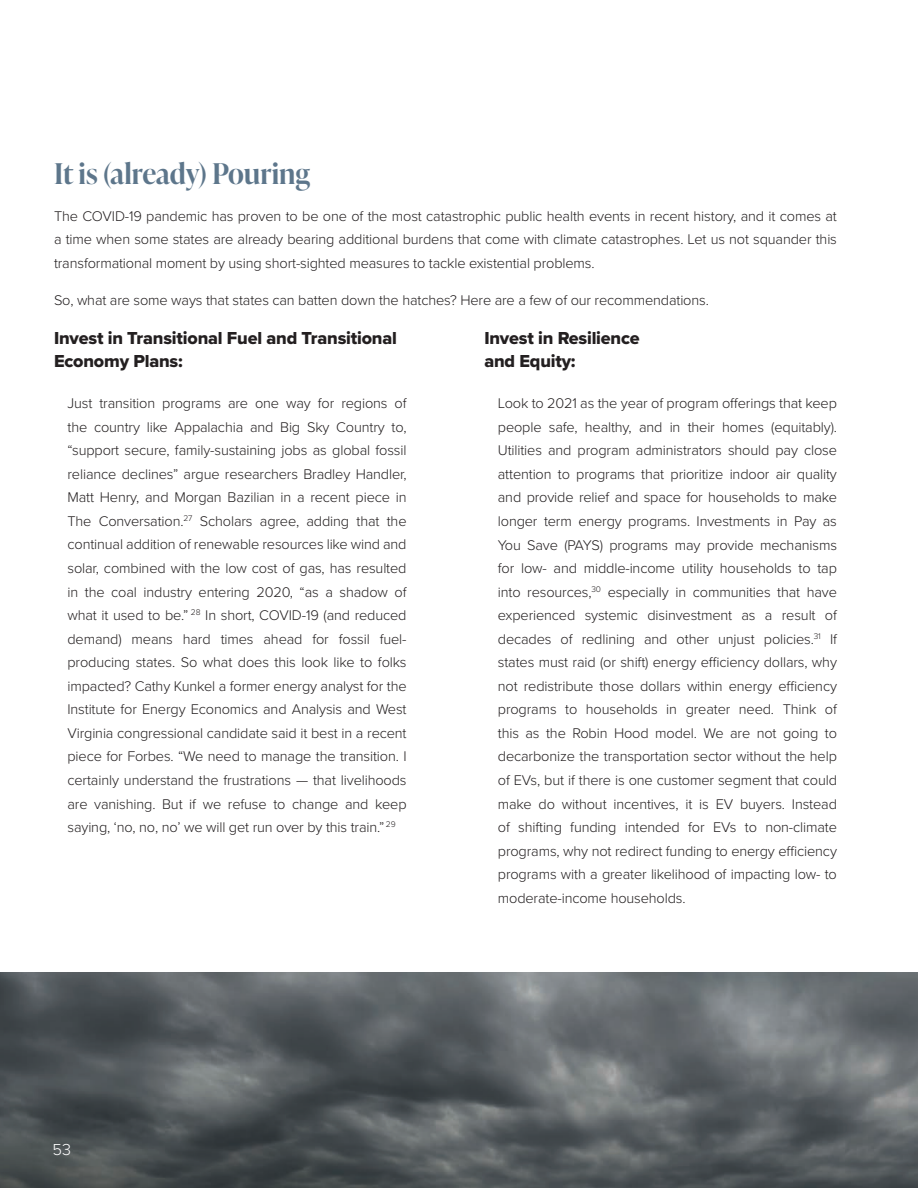
<style>
.page{position:relative;width:918px;height:1188px;background:#fff}
.page>*{position:absolute;margin:0;border:0;box-sizing:border-box;transform-origin:0 0}
.t1{font:600 28.5px "Ivy Presto Display";color:#5d768b}
.t2{font:18px/22.5px "Proxima Nova Extrabld";letter-spacing:-.01em;color:#231f20}
.t3{font:300 16.5px "Proxima Nova";color:#fff}
.t4{font:300 14.55px/23.5px "Proxima Nova";letter-spacing:-.01em;color:#231f20;text-align:justify}
</style>
<div class="page">
<img style="left:0;top:972px;width:918px;height:216px">
<p class="t1" style="left:54px;top:153px;width:258px">It is (already) Pouring</p>
<p class="t4" style="left:54px;top:203px;width:784px">The COVID-19 pandemic has proven to be one of the most catastrophic public health events in recent history, and it comes at a time when some states are already bearing additional burdens that come with climate catastrophes. Let us not squander this transformational moment by using short-sighted measures to tackle existential problems.</p>
<p class="t4" style="left:54px;top:287px;width:656px">So, what are some ways that states can batten down the hatches? Here are a few of our recommendations.</p>
<p class="t2" style="left:54px;top:327px;width:344px">Invest in Transitional Fuel and Transitional<br>Economy Plans:</p>
<p class="t4" style="left:67px;top:391px;width:341px">Just transition programs are one way for regions of the country like Appalachia and Big Sky Country to, “support secure, family-sustaining jobs as global fossil reliance declines” argue researchers Bradley Handler, Matt Henry, and Morgan Bazilian in a recent piece in The Conversation.<sup>27</sup> Scholars agree, adding that the continual addition of renewable resources like wind and solar, combined with the low cost of gas, has resulted in the coal industry entering 2020, “as a shadow of what it used to be.” <sup>28</sup> In short, COVID-19 (and reduced demand) means hard times ahead for fossil fuel&shy;producing states. So what does this look like to folks impacted? Cathy Kunkel a former energy analyst for the Institute for Energy Economics and Analysis and West Virginia congressional candidate said it best in a recent piece for Forbes. “We need to manage the transition. I certainly understand the frustrations — that livelihoods are vanishing. But if we refuse to change and keep saying, ‘no, no, no’ we will get run over by this train.” <sup>29</sup></p>
<p class="t2" style="left:484px;top:327px;width:157px">Invest in Resilience and Equity:</p>
<p class="t4" style="left:498px;top:391px;width:341px">Look to 2021 as the year of program offerings that keep people safe, healthy, and in their homes (equitably).<br>Utilities and program administrators should pay close attention to programs that prioritize indoor air quality and provide relief and space for households to make longer term energy programs. Investments in Pay as You Save (PAYS) programs may provide mechanisms for low- and middle-income utility households to tap into resources,<sup>30</sup> especially in communities that have experienced systemic disinvestment as a result of decades of redlining and other unjust policies.<sup>31</sup> If states must raid (or shift) energy efficiency dollars, why not redistribute those dollars within energy efficiency programs to households in greater need. Think of this as the Robin Hood model. We are not going to decarbonize the transportation sector without the help of EVs, but if there is one customer segment that could make do without incentives, it is EV buyers. Instead of shifting funding intended for EVs to non-climate programs, why not redirect funding to energy efficiency programs with a greater likelihood of impacting low- to moderate-income households.</p>
<p class="t3" style="left:52px;top:1137px;width:20px">53</p>
</div>
